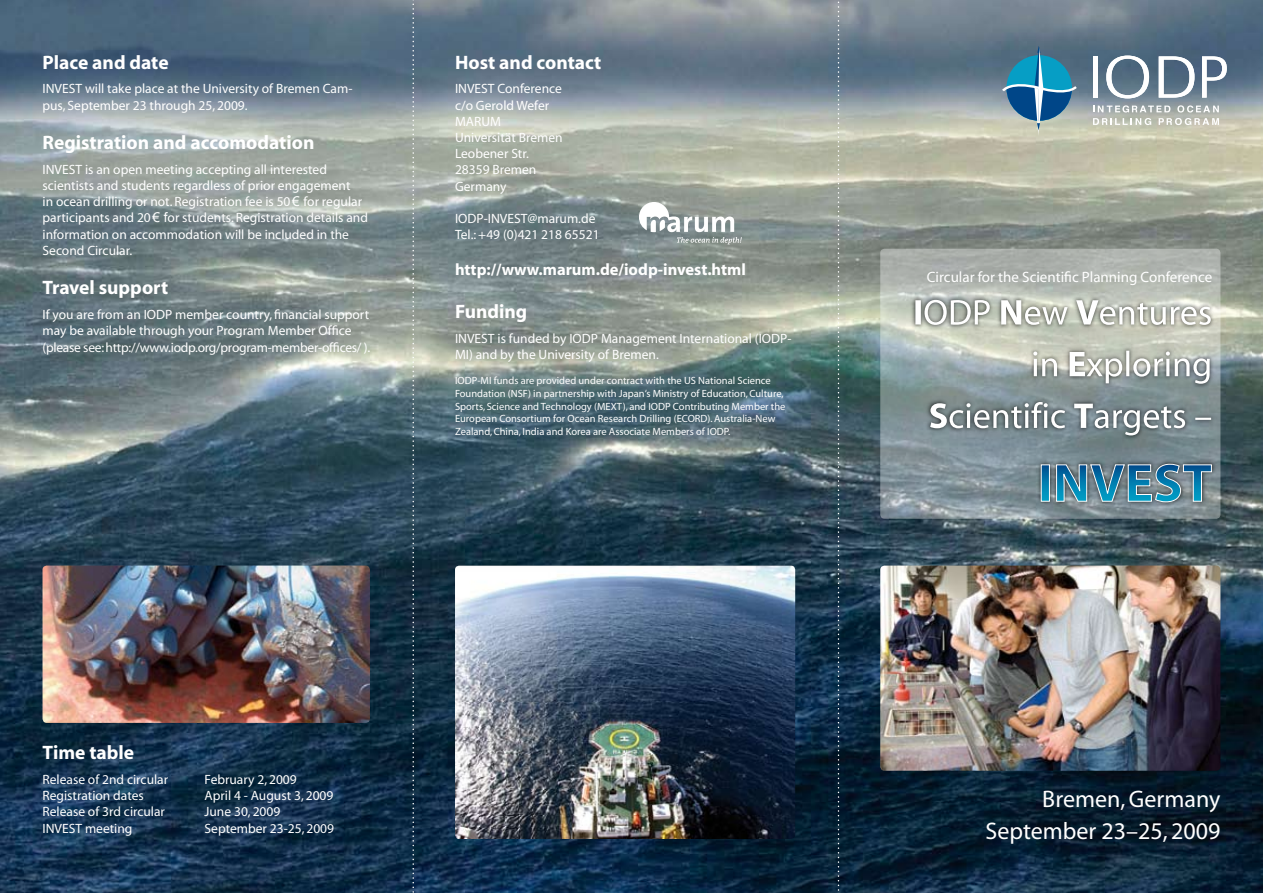
<style>
.page{position:relative;width:1263px;height:893px;background:#fff}
.page>*{position:absolute;margin:0;border:0;box-sizing:border-box;transform-origin:0 0}
.t1{font:24px/31.5px "Myriad";color:#fff;text-align:right}
.t2{font:700 19.5px "Myriad";color:#fff}
.t3{font:700 16.5px "Myriad";color:#fff}
.t4{font:15px "Myriad";color:#fff}
.t5{font:13.5px/16.2px "Myriad";color:#fff}
.t6{font:10.5px/12.6px "Myriad";color:#fff}
.s1{font-family:"Arial"}
</style>
<div class="page">
<img style="left:0;top:0;width:1263px;height:893px">
<div style="left:1093px;top:56px;width:5px;height:42px;background:#fff"></div>
<svg style="left:1106px;top:56px;width:43px;height:42px"></svg>
<svg style="left:1159px;top:56px;width:35px;height:42px"></svg>
<svg style="left:1202px;top:56px;width:25px;height:42px"></svg>
<svg style="left:1093px;top:105px;width:126px;height:20px"></svg>
<svg style="left:1002px;top:46px;width:75px;height:90px;background:#5890a7"></svg>
<svg style="left:639px;top:202px;width:103px;height:42px"></svg>
<img style="left:43px;top:566px;width:327px;height:157px;border-radius:4px">
<svg style="left:412px;top:0;width:2px;height:893px;background:#6b7d86"></svg>
<svg style="left:838px;top:0;width:1px;height:893px"></svg>
<img style="left:455px;top:566px;width:340px;height:273px;border-radius:4px">
<svg style="left:880px;top:249px;width:340px;height:270px;background:#9ca7a7"></svg>
<div style="left:910px;top:295px;width:306px;height:35px;background:#000;opacity:.75"></div>
<svg style="left:915px;top:300px;width:296px;height:25px"></svg>
<div style="left:1028px;top:345px;width:187px;height:44px;background:#000;opacity:.75"></div>
<svg style="left:1033px;top:351px;width:177px;height:33px"></svg>
<div style="left:925px;top:397px;width:291px;height:44px;background:#000;opacity:.75"></div>
<svg style="left:930px;top:402px;width:281px;height:33px"></svg>
<div style="left:1035px;top:459px;width:182px;height:49px;background:#000;opacity:.75"></div>
<svg style="left:1040px;top:463px;width:172px;height:40px;background:#568ba2"></svg>
<img style="left:880px;top:566px;width:340px;height:205px;border-radius:4px">
<h2 class="t2" style="left:43px;top:52px;width:128px">Place and date</h2>
<p class="t5" style="left:43px;top:81px;width:311px">INVEST will take place at the University of Bremen Cam&shy;pus, September 23 through 25, 2009.</p>
<h2 class="t2" style="left:43px;top:133px;width:273px">Registration and accomodation</h2>
<p class="t5" style="left:43px;top:162px;width:327px">INVEST is an open meeting accepting all interested scientists and students regardless of prior engagement<br>in ocean drilling or not. Registration fee is 50<span class="s1">€</span> for regular participants and 20<span class="s1">€ f</span>or students. Registration details and information on accommodation will be included in the Second Circular.</p>
<h2 class="t2" style="left:43px;top:278px;width:127px">Travel support</h2>
<p class="t5" style="left:43px;top:307px;width:329px">If you are from an IODP member country, financial support may be available through your Program Member Office (please see: http://www.iodp.org/program-member-offices/ ).</p>
<h2 class="t2" style="left:455px;top:52px;width:148px">Host and contact</h2>
<p class="t5" style="left:455px;top:81px;width:109px">INVEST Conference c/o Gerold Wefer<br>MARUM<br>Universität Bremen<br>Leobener Str.<br>28359 Bremen<br>Germany</p>
<p class="t5" style="left:455px;top:211px;width:146px">IODP-INVEST@marum.de<br>Tel.: +49 (0)421 218 65521</p>
<p class="t3" style="left:455px;top:261px;width:292px">http://www.marum.de/iodp-invest.html</p>
<h2 class="t2" style="left:455px;top:302px;width:74px">Funding</h2>
<p class="t5" style="left:455px;top:331px;width:338px">INVEST is funded by IODP Management International (IODP-<br>MI) and by the University of Bremen.</p>
<p class="t6" style="left:455px;top:375px;width:332px">IODP-MI funds are provided under contract with the US National Science Foundation (NSF) in partnership with Japan‘s Ministry of Education, Culture, Sports, Science and Technology (MEXT), and IODP Contributing Member the European Consortium for Ocean Research Drilling (ECORD). Australia-New Zealand, China, India and Korea are Associate Members of IODP.</p>
<h2 class="t2" style="left:43px;top:743px;width:93px">Time table</h2>
<p class="t5" style="left:43px;top:772px;width:127px">Release of 2nd circular</p>
<p class="t5" style="left:205px;top:772px;width:94px">February 2, 2009</p>
<p class="t5" style="left:43px;top:788px;width:103px">Registration dates</p>
<p class="t5" style="left:205px;top:788px;width:130px">April 4 - August 3, 2009</p>
<p class="t5" style="left:43px;top:804px;width:124px">Release of 3rd circular</p>
<p class="t5" style="left:205px;top:804px;width:77px">June 30, 2009</p>
<p class="t5" style="left:43px;top:821px;width:91px">INVEST meeting</p>
<p class="t5" style="left:205px;top:821px;width:131px">September 23-25, 2009</p>
<p class="t4" style="left:927px;top:270px;width:287px">Circular for the Scientific Planning Conference</p>
<h1 class="t1" style="left:985px;top:785px;width:237px">Bremen, Germany<br>September 23–25, 2009</h1>
</div>
